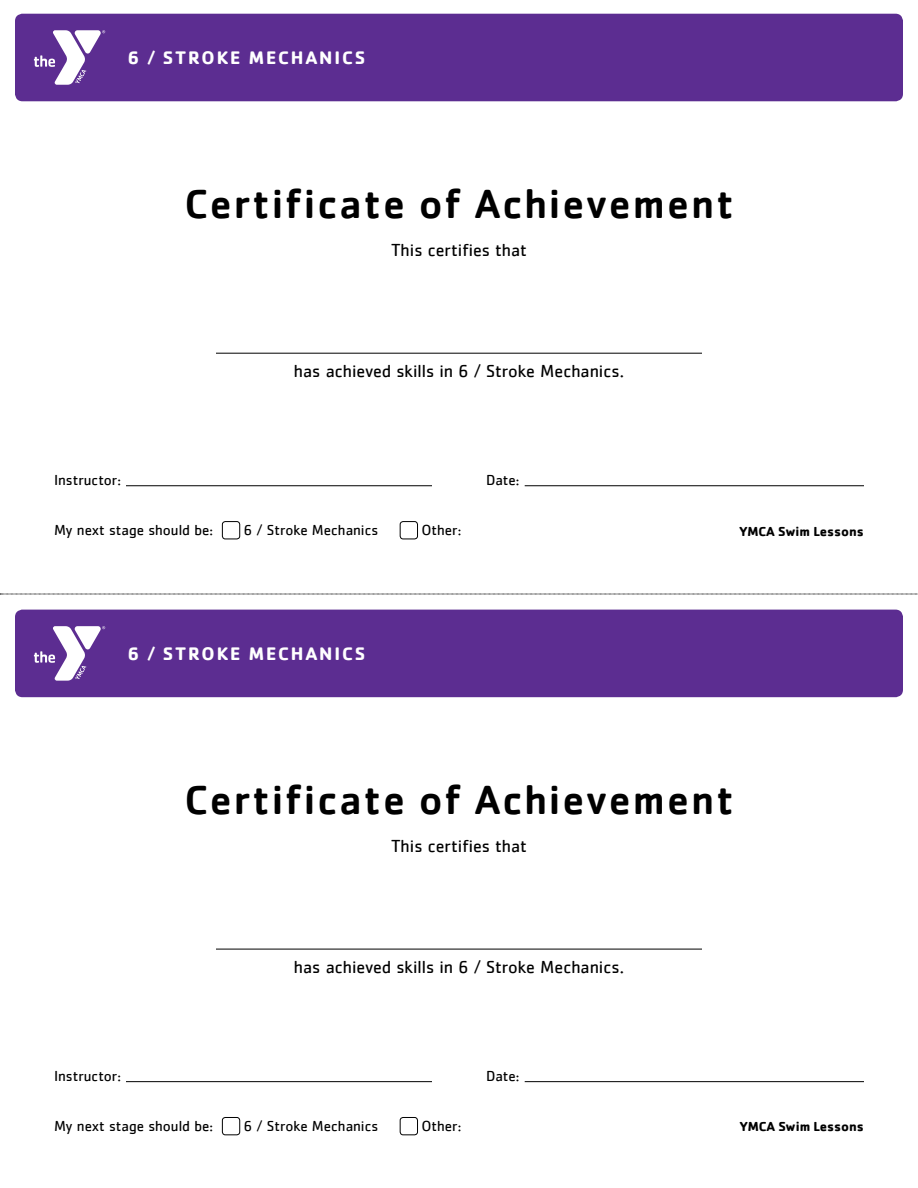
<style>
.page{position:relative;width:918px;height:1188px;background:#fff}
.page>*{position:absolute;margin:0;border:0;box-sizing:border-box;transform-origin:0 0}
.t1{font:500 42px "Cachet";letter-spacing:.05em;color:#000}
.t2{font:700 18.75px "Cachet";letter-spacing:.1em;color:#fff}
.t3{font:18px "Cachet";color:#000}
.t4{font:15px "Cachet";color:#000}
.t5{font:700 13.5px "Cachet";color:#000}
.s1{font-weight:500}
</style>
<div class="page">
<svg style="left:0;top:594px;width:918px;height:1px"></svg>
<hr style="left:216px;top:353px;width:486px;height:1px;background:#000">
<hr style="left:126px;top:485px;width:306px;height:1px;background:#000">
<hr style="left:525px;top:485px;width:339px;height:1px;background:#000">
<div style="left:222px;top:521px;width:18px;height:18px;border:1px solid #000;border-radius:3px"></div>
<div style="left:400px;top:521px;width:18px;height:18px;border:1px solid #000;border-radius:3px"></div>
<div style="left:15px;top:14px;width:888px;height:87px;background:#5c2d91;border-radius:8px"></div>
<svg style="left:34px;top:30px;width:71px;height:55px"></svg>
<hr style="left:216px;top:949px;width:486px;height:1px;background:#000">
<hr style="left:126px;top:1081px;width:306px;height:1px;background:#000">
<hr style="left:525px;top:1081px;width:339px;height:1px;background:#000">
<div style="left:222px;top:1117px;width:18px;height:18px;border:1px solid #000;border-radius:3px"></div>
<div style="left:400px;top:1117px;width:18px;height:18px;border:1px solid #000;border-radius:3px"></div>
<div style="left:15px;top:610px;width:888px;height:87px;background:#5c2d91;border-radius:8px"></div>
<svg style="left:34px;top:626px;width:71px;height:55px"></svg>
<p class="t2" style="left:127px;top:46px;width:239px">6 <span class="s1">/</span> STROKE MECHANICS</p>
<h1 class="t1" style="left:184px;top:178px;width:551px">Certificate of Achievement</h1>
<p class="t3" style="left:391px;top:240px;width:137px">This certifies that</p>
<p class="t3" style="left:294px;top:360px;width:332px">has achieved skills in 6 / Stroke Mechanics.</p>
<p class="t4" style="left:54px;top:472px;width:69px">Instructor:</p>
<p class="t4" style="left:486px;top:472px;width:35px">Date:</p>
<p class="t4" style="left:54px;top:522px;width:161px">My next stage should be:</p>
<p class="t4" style="left:244px;top:522px;width:136px">6 / Stroke Mechanics</p>
<p class="t4" style="left:421px;top:522px;width:41px">Other:</p>
<p class="t5" style="left:739px;top:523px;width:126px">YMCA Swim Lessons</p>
<p class="t2" style="left:127px;top:641px;width:239px">6 <span class="s1">/</span> STROKE MECHANICS</p>
<h1 class="t1" style="left:184px;top:774px;width:551px">Certificate of Achievement</h1>
<p class="t3" style="left:391px;top:835px;width:137px">This certifies that</p>
<p class="t3" style="left:294px;top:956px;width:332px">has achieved skills in 6 / Stroke Mechanics.</p>
<p class="t4" style="left:54px;top:1068px;width:69px">Instructor:</p>
<p class="t4" style="left:486px;top:1068px;width:35px">Date:</p>
<p class="t4" style="left:54px;top:1118px;width:161px">My next stage should be:</p>
<p class="t4" style="left:244px;top:1118px;width:136px">6 / Stroke Mechanics</p>
<p class="t4" style="left:421px;top:1118px;width:41px">Other:</p>
<p class="t5" style="left:740px;top:1118px;width:126px">YMCA Swim Lessons</p>
</div>
